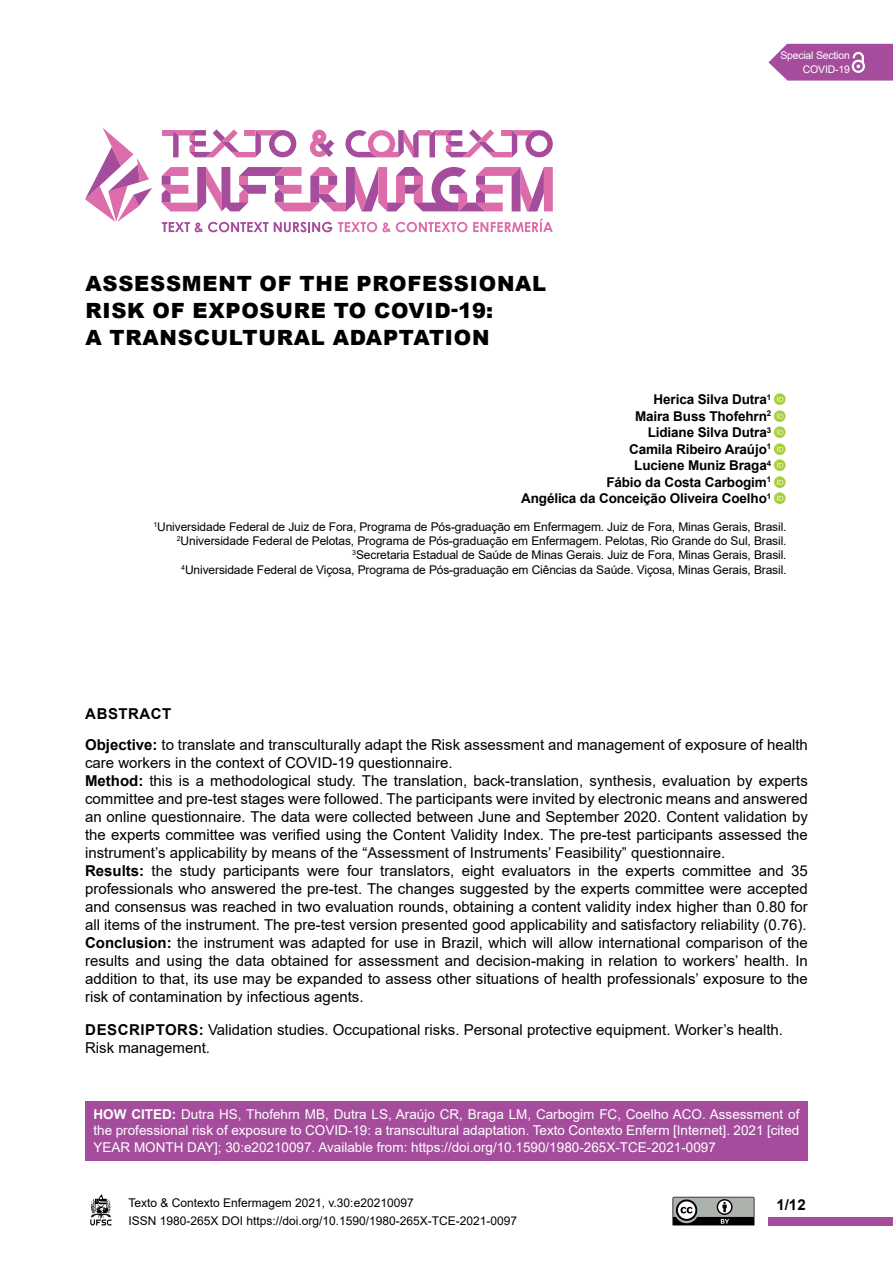
<style>
.page{position:relative;width:893px;height:1263px;background:#fff}
.page>*{position:absolute;margin:0;border:0;box-sizing:border-box;transform-origin:0 0}
.t1{font:900 21px/27px "Arial";letter-spacing:.035em;color:#000}
.t2{font:15px/18px "Arial";color:#000}
.t3{font:700 15px "Arial";color:#000}
.t4{font:13.5px/16.2px "Arial";color:#fff;text-align:justify}
.t5{font:700 13.5px/16.5px "Arial";letter-spacing:-.01em;color:#000;text-align:right}
.t6{font:12px/14.4px "Arial";letter-spacing:-.01em;color:#000}
.t7{font:10.5px/13.5px "Arial";letter-spacing:-.02em;color:#fff;text-align:right}
.s1{font-weight:700}
</style>
<div class="page">
<div style="left:769px;top:1217px;width:124px;height:8px;background:#a54d9c"></div>
<svg style="left:90px;top:1194px;width:22px;height:31px"></svg>
<svg style="left:162px;top:167px;width:391px;height:45px"></svg>
<div style="left:162px;top:130px;width:11px;height:6px;background:#dd6daa"></div>
<svg style="left:173px;top:129px;width:123px;height:28px"></svg>
<svg style="left:310px;top:129px;width:243px;height:28px"></svg>
<svg style="left:162px;top:222px;width:106px;height:10px"></svg>
<svg style="left:274px;top:222px;width:58px;height:10px"></svg>
<svg style="left:338px;top:222px;width:129px;height:10px"></svg>
<svg style="left:473px;top:219px;width:80px;height:13px"></svg>
<svg style="left:85px;top:128px;width:67px;height:94px"></svg>
<svg style="left:768px;top:44px;width:125px;height:37px;background:#af61a7"></svg>
<svg style="left:672px;top:1197px;width:83px;height:29px;background:#777b78"></svg>
<div style="left:85px;top:1101px;width:723px;height:59px;background:#a54d9c"></div>
<h1 class="t1" style="left:85px;top:270px;width:462px">ASSESSMENT OF THE PROFESSIONAL<br>RISK OF EXPOSURE TO COVID-19:<br>A TRANSCULTURAL ADAPTATION</h1>
<p class="t7" style="left:780px;top:49px;width:71px">Special Section<br>COVID-19</p>
<p class="t5" style="left:521px;top:392px;width:251px">Herica Silva Dutra<sup>1<br></sup>Maira Buss Thofehrn<sup>2<br></sup>Lidiane Silva Dutra<sup>3<br></sup>Camila Ribeiro Araújo<sup>1<br></sup>Luciene Muniz Braga<sup>4<br></sup>Fábio da Costa Carbogim<sup>1<br></sup>Angélica da Conceição Oliveira Coelho<sup>1</sup></p>
<p class="t6" style="left:153px;top:519px;width:635px;text-align:right"><sup>1</sup>Universidade Federal de Juiz de Fora, Programa de Pós-graduação em Enfermagem. Juiz de Fora, Minas Gerais, Brasil.<br><sup>2</sup>Universidade Federal de Pelotas, Programa de Pós-graduação em Enfermagem. Pelotas, Rio Grande do Sul, Brasil.<br><sup>3</sup>Secretaria Estadual de Saúde de Minas Gerais. Juiz de Fora, Minas Gerais, Brasil.<br><sup>4</sup>Universidade Federal de Viçosa, Programa de Pós-graduação em Ciências da Saúde. Viçosa, Minas Gerais, Brasil.</p>
<p class="t2" style="left:85px;top:699px;width:724px;line-height:30.8px"><span class="s1">ABSTRACT<br>Objective:</span> to translate and transculturally adapt the Risk assessment and management of exposure of health</p>
<p class="t2" style="left:85px;top:754px;width:724px">care workers in the context of COVID-19 questionnaire.<br><span class="s1">Method:</span> this is a methodological study. The translation, back-translation, synthesis, evaluation by experts committee and pre-test stages were followed. The participants were invited by electronic means and answered an online questionnaire. The data were collected between June and September 2020. Content validation by the experts committee was verified using the Content Validity Index. The pre-test participants assessed the instrument’s applicability by means of the “Assessment of Instruments’ Feasibility” questionnaire.<br><span class="s1">Results:</span> the study participants were four translators, eight evaluators in the experts committee and 35 professionals who answered the pre-test. The changes suggested by the experts committee were accepted and consensus was reached in two evaluation rounds, obtaining a content validity index higher than 0.80 for all items of the instrument. The pre-test version presented good applicability and satisfactory reliability (0.76).<br><span class="s1">Conclusion:</span> the instrument was adapted for use in Brazil, which will allow international comparison of the results and using the data obtained for assessment and decision-making in relation to workers’ health. In addition to that, its use may be expanded to assess other situations of health professionals’ exposure to the risk of contamination by infectious agents.</p>
<p class="t2" style="left:85px;top:1021px;width:700px"><span class="s1">DESCRIPTORS:</span> Validation studies. Occupational risks. Personal protective equipment. Worker’s health.<br>Risk management.</p>
<p class="t4" style="left:94px;top:1106px;width:707px"><span class="s1">HOW CITED:</span> Dutra HS, Thofehrn MB, Dutra LS, Araújo CR, Braga LM, Carbogim FC, Coelho ACO. Assessment of the professional risk of exposure to COVID-19: a transcultural adaptation. Texto Contexto Enferm [Internet]. 2021 [cited YEAR MONTH DAY]; 30:e20210097. Available from: https://doi.org/10.1590/1980-265X-TCE-2021-0097</p>
<p class="t6" style="left:128px;top:1194px;width:390px;line-height:18px">Texto &amp; Contexto Enfermagem 2021, v.30:e20210097<br>ISSN 1980-265X DOI https://doi.org/10.1590/1980-265X-TCE-2021-0097</p>
<p class="t3" style="left:776px;top:1194px;width:31px">1/12</p>
</div>
